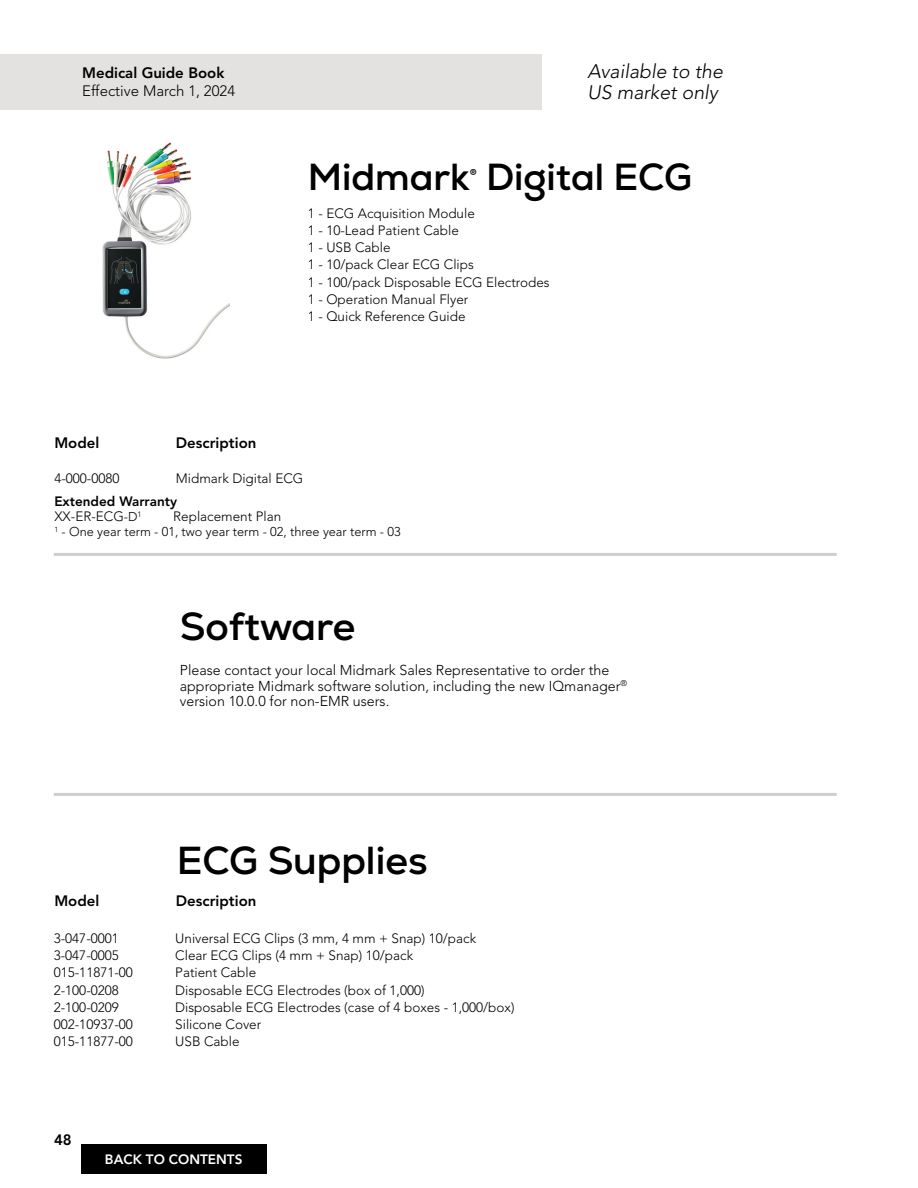
<style>
.page{position:relative;width:918px;height:1188px;background:#fff}
.page>*{position:absolute;margin:0;border:0;box-sizing:border-box;transform-origin:0 0}
.t1{font:700 39px "Nexa";color:#000}
.t2{font:700 37.65px "Nexa";color:#000}
.t3{font:italic 300 19.5px/21px "Avenir LT Pro";color:#000}
.t4{font:800 15px "Avenir LT Pro";color:#000}
.t5{font:300 15px "Avenir LT Pro";color:#000}
.t6{font:300 14.25px/15.8px "Avenir LT Pro";color:#000}
.t7{font:300 13.5px/17.2px "Avenir LT Pro";color:#000}
.t8{font:800 13.5px/15px "Avenir LT Pro";color:#000}
.t9{font:800 13.5px "Avenir LT Pro";color:#fff}
.t10{font:300 12.75px "Avenir LT Pro";color:#000}
.s1{font-weight:300}
.s2{font-weight:300;font-size:12.75px}
</style>
<div class="page">
<div style="left:81px;top:1144px;width:185px;height:30px;background:#000"></div>
<div style="left:0;top:54px;width:541px;height:55px;background:#e4e2e1"></div>
<hr style="left:54px;top:553px;width:783px;height:3px;background:#cccfd2">
<hr style="left:54px;top:793px;width:783px;height:3px;background:#cccfd2">
<img style="left:102px;top:142px;width:128px;height:217px">
<p class="t4" style="left:82px;top:64px;width:144px">Medical Guide Book</p>
<p class="t5" style="left:82px;top:82px;width:154px">Effective March 1, 2024</p>
<p class="t4" style="left:54px;top:434px;width:46px">Model</p>
<p class="t4" style="left:176px;top:434px;width:82px">Description</p>
<h3 class="t3" style="left:588px;top:61px;width:137px">Available to the<br>US market only</h3>
<h2 class="t2" style="left:308px;top:153px;width:386px">Midmark<sup>®</sup> Digital ECG</h2>
<p class="t7" style="left:308px;top:204px;width:243px">1 - ECG Acquisition Module<br>1 - 10-Lead Patient Cable<br>1 - USB Cable<br>1 - 10/pack Clear ECG Clips<br>1 - 100/pack Disposable ECG Electrodes<br>1 - Operation Manual Flyer<br>1 - Quick Reference Guide</p>
<p class="t7" style="left:54px;top:470px;width:67px">4-000-0080</p>
<p class="t7" style="left:176px;top:470px;width:129px">Midmark Digital ECG</p>
<p class="t8" style="left:54px;top:494px;width:124px">Extended Warranty<br><span class="s1">XX-ER-ECG</span><span class="s2">-D</span><sup>1</sup></p>
<p class="t7" style="left:173px;top:508px;width:110px">Replacement Plan</p>
<p class="t10" style="left:54px;top:525px;width:348px"><sup>1</sup> - One year term - 01, two year term - 02, three year term - 03</p>
<h1 class="t1" style="left:180px;top:602px;width:177px">Software</h1>
<p class="t6" style="left:180px;top:662px;width:449px">Please contact your local Midmark Sales Representative to order the appropriate Midmark software solution, including the new IQmanager<sup>® </sup>version 10.0.0 for non-EMR users.</p>
<h1 class="t1" style="left:177px;top:836px;width:252px">ECG Supplies</h1>
<p class="t4" style="left:54px;top:892px;width:46px">Model</p>
<p class="t4" style="left:176px;top:892px;width:82px">Description</p>
<p class="t7" style="left:54px;top:930px;width:67px">3-047-0001</p>
<p class="t7" style="left:175px;top:930px;width:302px">Universal ECG Clips (3 mm, 4 mm + Snap) 10/pack</p>
<p class="t7" style="left:54px;top:947px;width:67px">3-047-0005</p>
<p class="t7" style="left:175px;top:947px;width:239px">Clear ECG Clips (4 mm + Snap) 10/pack</p>
<p class="t7" style="left:54px;top:964px;width:81px">015-11871-00</p>
<p class="t7" style="left:175px;top:964px;width:83px">Patient Cable</p>
<p class="t7" style="left:54px;top:981px;width:67px">2-100-0208</p>
<p class="t7" style="left:175px;top:981px;width:251px">Disposable ECG Electrodes (box of 1,000)</p>
<p class="t7" style="left:54px;top:999px;width:67px">2-100-0209</p>
<p class="t7" style="left:175px;top:999px;width:341px">Disposable ECG Electrodes (case of 4 boxes - 1,000/box)</p>
<p class="t7" style="left:54px;top:1016px;width:81px">002-10937-00</p>
<p class="t7" style="left:175px;top:1016px;width:88px">Silicone Cover</p>
<p class="t7" style="left:54px;top:1033px;width:81px">015-11877-00</p>
<p class="t7" style="left:175px;top:1033px;width:66px">USB Cable</p>
<p class="t4" style="left:54px;top:1131px;width:19px">48</p>
<p class="t9" style="left:105px;top:1152px;width:139px">BACK TO CONTENTS</p>
</div>
